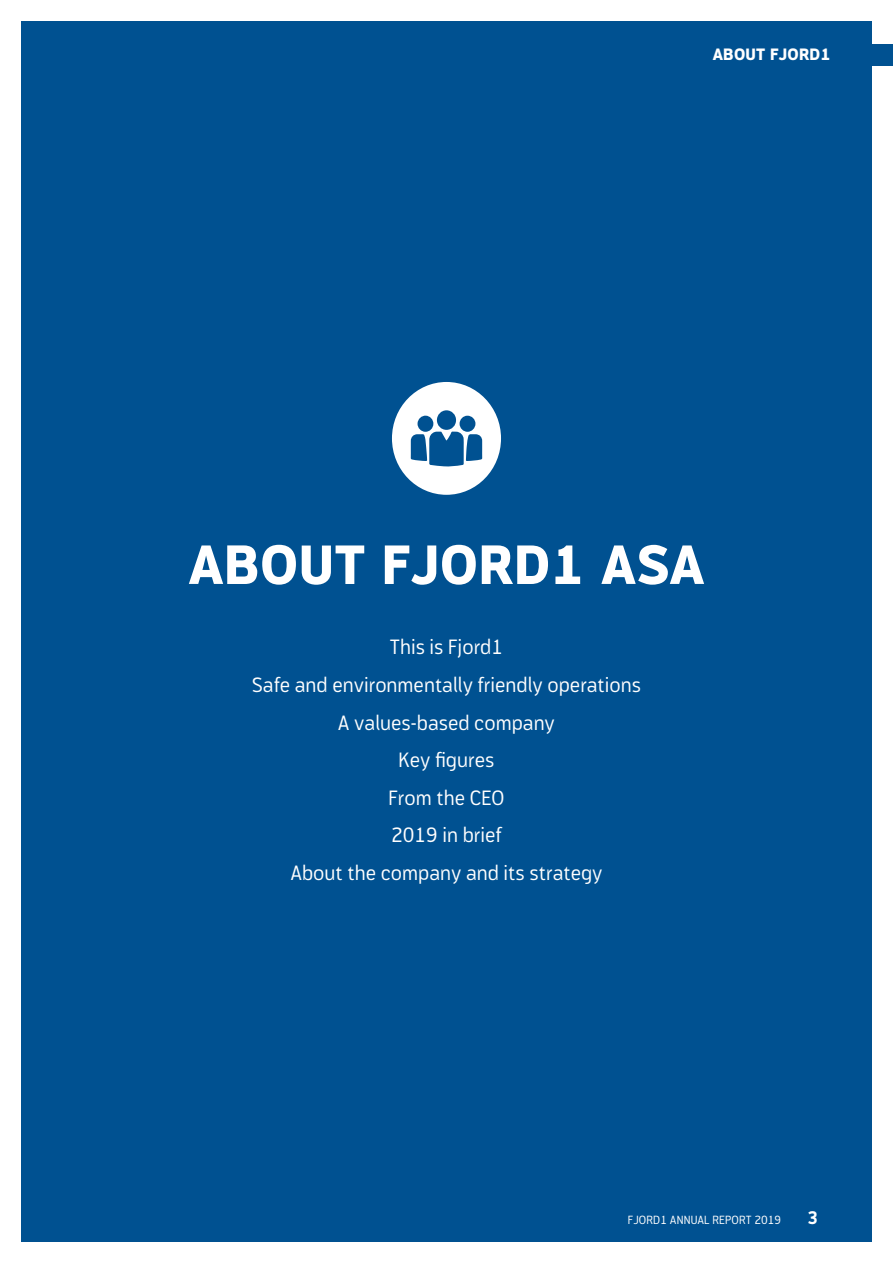
<style>
.page{position:relative;width:893px;height:1263px;background:#fff}
.page>*{position:absolute;margin:0;border:0;box-sizing:border-box;transform-origin:0 0}
.t1{font:800 54px "Modus";letter-spacing:.015em;color:#fff}
.t2{font:300 21px/37.5px "Modus";color:#fff;text-align:center}
.t3{font:700 18px "Modus";color:#fff;scale:.92 1}
.t4{font:800 16.05px "Modus";letter-spacing:.015em;color:#fff}
.t5{font:300 12px "Modus";letter-spacing:.015em;color:#fff}
</style>
<div class="page">
<div style="left:21px;top:21px;width:851px;height:1221px;background:#005191"></div>
<div style="left:392px;top:382px;width:109px;height:113px;background:#fff;border-radius:50%"></div>
<svg style="left:411px;top:431px;width:71px;height:36px"></svg>
<div style="left:437px;top:410px;width:19px;height:20px;background:#005191;border-radius:50%"></div>
<div style="left:460px;top:416px;width:15px;height:16px;background:#005191;border-radius:50%"></div>
<div style="left:417px;top:415px;width:16px;height:17px;background:#005191;border-radius:50%"></div>
<div style="left:837px;top:44px;width:56px;height:22px;background:#005191"></div>
<p class="t4" style="left:713px;top:46px;width:120px">ABOUT FJORD1</p>
<h1 class="t1" style="left:189px;top:535px;width:517px">ABOUT FJORD1 ASA</h1>
<p class="t2" style="left:252px;top:628px;width:391px">This is Fjord1<br>Safe and environmentally friendly operations<br>A values-based company<br>Key figures<br>From the CEO<br>2019 in brief<br>About the company and its strategy</p>
<p class="t5" style="left:628px;top:1213px;width:155px">FJORD1 ANNUAL REPORT 2019</p>
<p class="t3" style="left:808px;top:1208px;width:12px">3</p>
</div>
